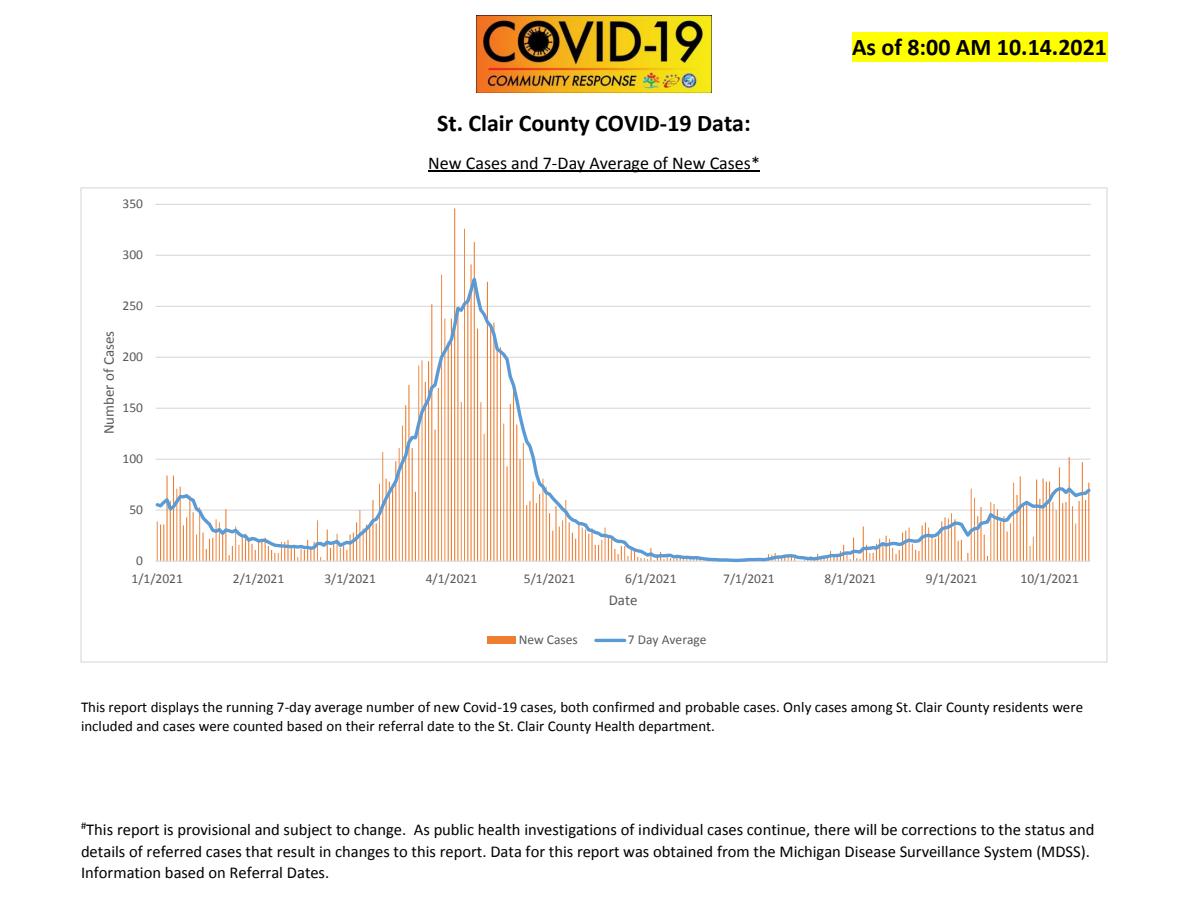
<style>
.page{position:relative;width:1188px;height:918px;background:#fff}
.page>*{position:absolute;margin:0;border:0;box-sizing:border-box;transform-origin:0 0}
.t1{font:700 24px "Calibri";color:#000}
.t2{font:18px "Calibri";color:#000}
.t3{font:16.5px/21.8px "Calibri";color:#000}
.t4{font:15px/19.8px "Calibri";color:#000}
.t5{font:15px "Calibri";color:#595959}
.t6{font:13.5px "Calibri";color:#595959}
</style>
<div class="page">
<div style="left:852px;top:32px;width:255px;height:30px;background:#ff0"></div>
<img style="left:477px;top:16px;width:234px;height:77px">
<hr style="left:428px;top:170px;width:332px;height:2px;background:#000">
<hr style="left:156px;top:255px;width:934px;height:1px;background:#d9d9d9">
<hr style="left:156px;top:204px;width:934px;height:1px;background:#d9d9d9">
<svg style="left:155px;top:265px;width:936px;height:298px"></svg>
<div style="left:487px;top:637px;width:29px;height:7px;background:#ed7d31"></div>
<hr style="left:596px;top:639px;width:29px;height:3px;background:#5b9bd5">
<h1 class="t1" style="left:852px;top:37px;width:257px">As of 8:00 AM 10.14.2021</h1>
<p class="t6" style="left:123px;top:198px;width:22px">350</p>
<p class="t1" style="left:437px;top:113px;width:315px">St. Clair County COVID-19 Data:</p>
<p class="t2" style="left:428px;top:155px;width:333px">New Cases and 7-Day Average of New Cases*</p>
<p class="t6" style="left:123px;top:249px;width:22px">300</p>
<p class="t5" style="left:103px;top:434px;width:105px;rotate:-90deg">Number of Cases</p>
<p class="t6" style="left:123px;top:300px;width:22px">250</p>
<p class="t6" style="left:123px;top:351px;width:22px">200</p>
<p class="t6" style="left:123px;top:402px;width:22px">150</p>
<p class="t6" style="left:123px;top:453px;width:22px">100</p>
<p class="t6" style="left:129px;top:504px;width:15px">50</p>
<p class="t6" style="left:136px;top:555px;width:8px">0</p>
<p class="t6" style="left:132px;top:573px;width:53px">1/1/2021</p>
<p class="t6" style="left:233px;top:573px;width:53px">2/1/2021</p>
<p class="t6" style="left:324px;top:573px;width:53px">3/1/2021</p>
<p class="t6" style="left:426px;top:573px;width:53px">4/1/2021</p>
<p class="t6" style="left:524px;top:573px;width:53px">5/1/2021</p>
<p class="t6" style="left:625px;top:573px;width:53px">6/1/2021</p>
<p class="t6" style="left:723px;top:573px;width:53px">7/1/2021</p>
<p class="t6" style="left:825px;top:573px;width:53px">8/1/2021</p>
<p class="t6" style="left:926px;top:573px;width:53px">9/1/2021</p>
<p class="t6" style="left:1021px;top:573px;width:60px">10/1/2021</p>
<p class="t5" style="left:609px;top:594px;width:30px">Date</p>
<p class="t6" style="left:519px;top:634px;width:61px">New Cases</p>
<p class="t6" style="left:628px;top:634px;width:80px">7 Day Average</p>
<p class="t4" style="left:81px;top:698px;width:1004px">This report displays the running 7-day average number of new Covid-19 cases, both confirmed and probable cases. Only cases among St. Clair County residents were included and cases were counted based on their referral date to the St. Clair County Health department.</p>
<p class="t3" style="left:81px;top:820px;width:1015px"><sup>#</sup>This report is provisional and subject to change. As public health investigations of individual cases continue, there will be corrections to the status and details of referred cases that result in changes to this report. Data for this report was obtained from the Michigan Disease Surveillance System (MDSS).<br>Information based on Referral Dates.</p>
</div>
